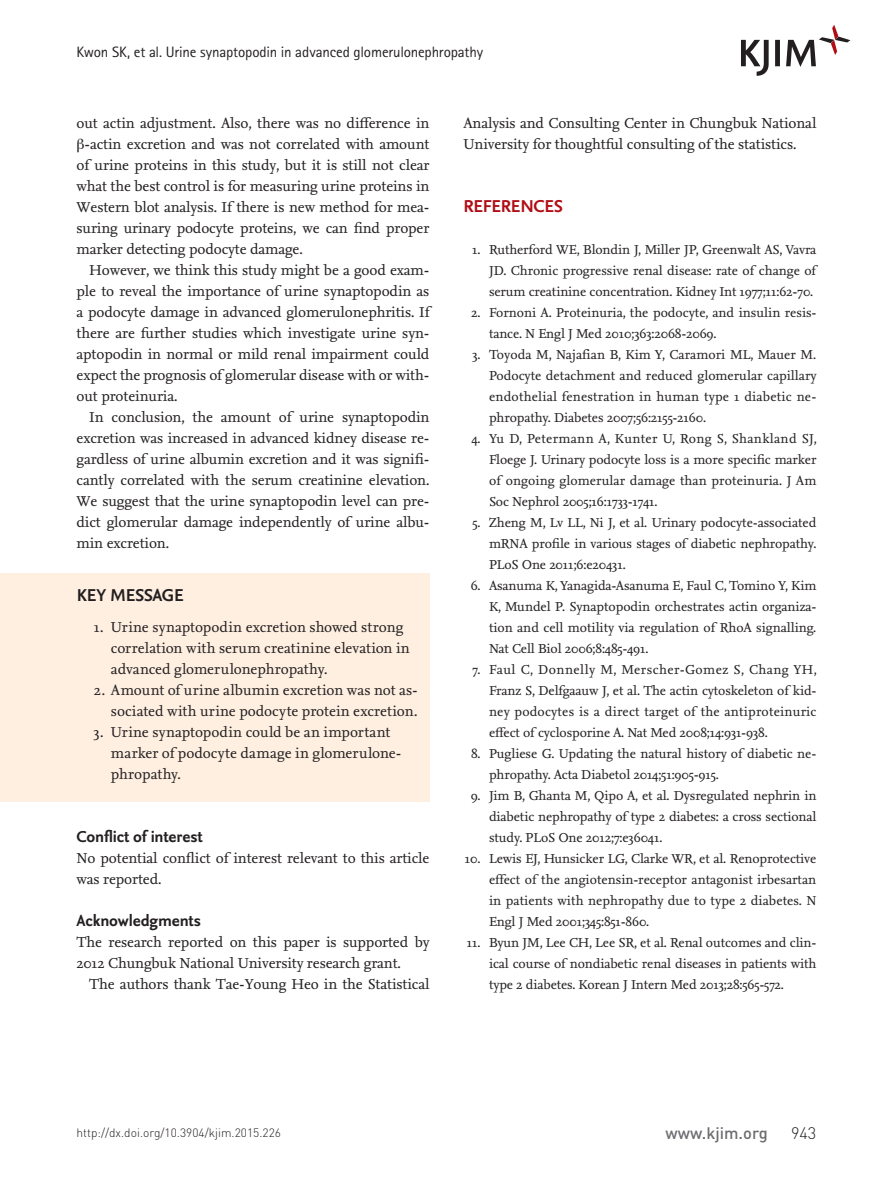
<style>
.page{position:relative;width:893px;height:1191px;background:#fff}
.page>*{position:absolute;margin:0;border:0;box-sizing:border-box;transform-origin:0 0}
.제목1{font:700 18px "Nexus Sans";letter-spacing:-.025em;color:#b00d15}
.키메세지제목{font:700 18px "Nexus Sans";letter-spacing:-.02em;color:#231f20}
.제목2{font:700 16.5px "Nexus Sans";letter-spacing:-.01em;color:#231f20}
.t1{font:500 16.5px "DIN Pro";color:#6c6d70}
.t2{font:300 16.5px "DIN Pro";color:#231f20}
.들였쓰기_본문{font:15px/21px "Nexus Serif";letter-spacing:-.01em;color:#231f20}
.제목밑본문{font:15px/21px "Nexus Serif";letter-spacing:-.01em;color:#231f20}
.t3{font:15px "Rotis Sans Serif Std";letter-spacing:-.01em;color:#231f20}
.t4{font:13.5px/21px "Nexus Serif";letter-spacing:-.01em;color:#231f20;text-align:justify}
.t5{font:300 12px "DIN Pro";color:#231f20}
</style>
<div class="page">
<svg style="left:741px;top:25px;width:109px;height:51px"></svg>
<div style="left:0;top:573px;width:430px;height:228px;background:#feefe1"></div>
<p class="t3" style="left:77px;top:43px;width:408px">Kwon SK, et al. Urine synaptopodin in advanced glomerulonephropathy</p>
<p class="들였쓰기_본문" style="left:77px;top:112px;width:354px">out actin adjustment. Also, there was no difference in</p>
<p class="들였쓰기_본문" style="left:85px;top:133px;width:346px">-actin excretion and was not correlated with amount</p>
<p class="들였쓰기_본문" style="left:77px;top:154px;width:354px">of urine proteins in this study, but it is still not clear</p>
<p class="들였쓰기_본문" style="left:77px;top:175px;width:354px">what the best control is for measuring urine proteins in</p>
<p class="들였쓰기_본문" style="left:77px;top:196px;width:354px">Western blot analysis. If there is new method for mea-</p>
<p class="들였쓰기_본문" style="left:77px;top:217px;width:354px">suring urinary podocyte proteins, we can find proper</p>
<p class="들였쓰기_본문" style="left:77px;top:238px;width:228px">marker detecting podocyte damage.</p>
<p class="들였쓰기_본문" style="left:77px;top:259px;width:354px;text-align:justify;text-indent:13px">However, we think this study might be a good exam&shy;ple to reveal the importance of urine synaptopodin as a podocyte damage in advanced glomerulonephritis. If there are further studies which investigate urine syn&shy;aptopodin in normal or mild renal impairment could expect the prognosis of glomerular disease with or with&shy;out proteinuria.</p>
<p class="들였쓰기_본문" style="left:77px;top:406px;width:354px;text-align:justify;text-indent:13px">In conclusion, the amount of urine synaptopodin excretion was increased in advanced kidney disease re&shy;gardless of urine albumin excretion and it was signifi&shy;cantly correlated with the serum creatinine elevation.<br>We suggest that the urine synaptopodin level can pre&shy;dict glomerular damage independently of urine albu&shy;min excretion.</p>
<p class="키메세지제목" style="left:77px;top:583px;width:108px">KEY MESSAGE</p>
<p class="들였쓰기_본문" style="left:111px;top:616px;width:300px;text-indent:-17px">1. Urine synaptopodin excretion showed strong correlation with serum creatinine elevation in advanced glomerulonephropathy.</p>
<p class="들였쓰기_본문" style="left:94px;top:679px;width:325px;text-align:right">2. Amount of urine albumin excretion was not as&shy;sociated with urine podocyte protein excretion.</p>
<p class="들였쓰기_본문" style="left:111px;top:721px;width:292px;text-indent:-17px">3. Urine synaptopodin could be an important marker of podocyte damage in glomerulone&shy;phropathy.</p>
<p class="제목2" style="left:77px;top:826px;width:128px">Conflict of interest</p>
<p class="제목밑본문" style="left:77px;top:847px;width:354px">No potential conflict of interest relevant to this article was reported.</p>
<p class="제목2" style="left:77px;top:910px;width:126px">Acknowledgments</p>
<p class="제목밑본문" style="left:77px;top:931px;width:354px">The research reported on this paper is supported by<br>2012 Chungbuk National University research grant.</p>
<p class="들였쓰기_본문" style="left:89px;top:973px;width:342px">The authors thank Tae-Young Heo in the Statistical</p>
<p class="들였쓰기_본문" style="left:463px;top:112px;width:354px">Analysis and Consulting Center in Chungbuk National<br>University for thoughtful consulting of the statistics.</p>
<p class="제목1" style="left:463px;top:194px;width:101px">REFERENCES</p>
<p class="t4" style="left:489px;top:238px;width:329px;text-indent:-17px">1. Rutherford WE, Blondin J, Miller JP, Greenwalt AS, Vavra JD. Chronic progressive renal disease: rate of change of serum creatinine concentration. Kidney Int 1977;11:62-70.</p>
<p class="t4" style="left:489px;top:301px;width:329px;text-indent:-18px">2. Fornoni A. Proteinuria, the podocyte, and insulin resis&shy;tance. N Engl J Med 2010;363:2068-2069.</p>
<p class="t4" style="left:489px;top:343px;width:329px;text-indent:-17px">3. Toyoda M, Najafian B, Kim Y, Caramori ML, Mauer M.<br>Podocyte detachment and reduced glomerular capillary endothelial fenestration in human type 1 diabetic ne&shy;phropathy. Diabetes 2007;56:2155-2160.</p>
<p class="t4" style="left:489px;top:427px;width:329px;text-indent:-18px">4. Yu D, Petermann A, Kunter U, Rong S, Shankland SJ, Floege J. Urinary podocyte loss is a more specific marker of ongoing glomerular damage than proteinuria. J Am Soc Nephrol 2005;16:1733-1741.</p>
<p class="t4" style="left:489px;top:511px;width:329px;text-indent:-17px">5. Zheng M, Lv LL, Ni J, et al. Urinary podocyte-associated mRNA profile in various stages of diabetic nephropathy.<br>PLoS One 2011;6:e20431.</p>
<p class="t4" style="left:489px;top:574px;width:329px;text-indent:-18px">6. Asanuma K, Yanagida-Asanuma E, Faul C, Tomino Y, Kim K, Mundel P. Synaptopodin orchestrates actin organiza&shy;tion and cell motility via regulation of RhoA signalling.<br>Nat Cell Biol 2006;8:485-491.</p>
<p class="t4" style="left:489px;top:658px;width:329px;text-indent:-17px">7. Faul C, Donnelly M, Merscher-Gomez S, Chang YH, Franz S, Delfgaauw J, et al. The actin cytoskeleton of kid&shy;ney podocytes is a direct target of the antiproteinuric effect of cyclosporine A. Nat Med 2008;14:931-938.</p>
<p class="t4" style="left:489px;top:742px;width:329px;text-indent:-18px">8. Pugliese G. Updating the natural history of diabetic ne&shy;phropathy. Acta Diabetol 2014;51:905-915.</p>
<p class="t4" style="left:489px;top:784px;width:329px;text-indent:-18px">9. Jim B, Ghanta M, Qipo A, et al. Dysregulated nephrin in diabetic nephropathy of type 2 diabetes: a cross sectional study. PLoS One 2012;7:e36041.</p>
<p class="t4" style="left:489px;top:847px;width:329px;text-indent:-24px">10. Lewis EJ, Hunsicker LG, Clarke WR, et al. Renoprotective effect of the angiotensin-receptor antagonist irbesartan in patients with nephropathy due to type 2 diabetes. N Engl J Med 2001;345:851-860.</p>
<p class="t4" style="left:489px;top:931px;width:329px;text-indent:-22px">11. Byun JM, Lee CH, Lee SR, et al. Renal outcomes and clin&shy;ical course of nondiabetic renal diseases in patients with type 2 diabetes. Korean J Intern Med 2013;28:565-572.</p>
<p class="t5" style="left:77px;top:1124px;width:206px">http://dx.doi.org/10.3904/kjim.2015.226</p>
<p class="t1" style="left:666px;top:1121px;width:104px">www.kjim.org</p>
<p class="t2" style="left:791px;top:1121px;width:27px">943</p>
</div>
